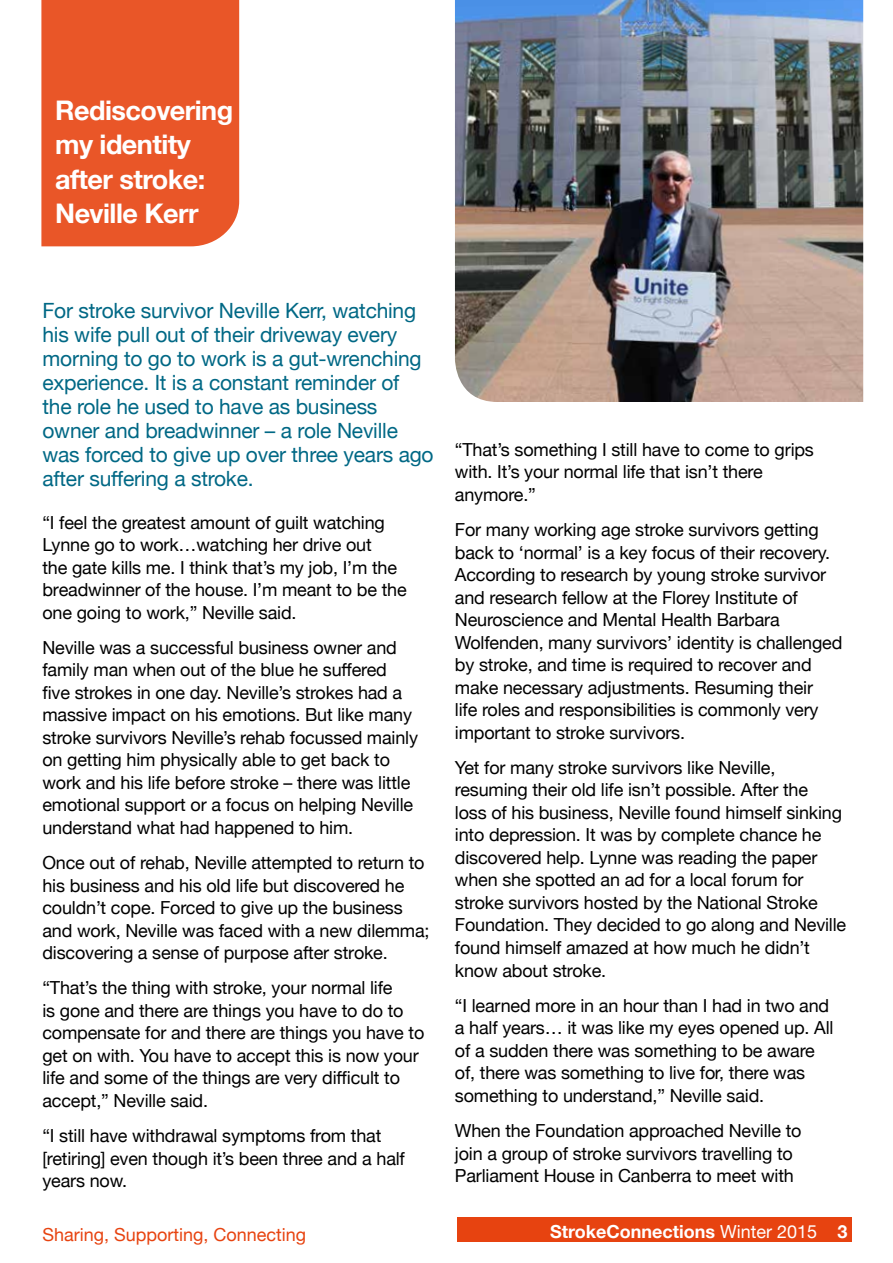
<style>
.page{position:relative;width:893px;height:1263px;background:#fff}
.page>*{position:absolute;margin:0;border:0;box-sizing:border-box;transform-origin:0 0}
.t1{font:700 27px/34.5px "Helvetica Neue";letter-spacing:-.02em;color:#fff}
.t2{font:21px/24px "Helvetica Neue";letter-spacing:-.01em;color:#006885}
.t3{font:18px/22.5px "Helvetica Neue";letter-spacing:-.01em;color:#000}
.t4{font:18px "Helvetica Neue";color:#e74310}
.t5{font:700 18px "Helvetica Neue";color:#fff}
.s1{font-weight:400}
</style>
<div class="page">
<div style="left:457px;top:1217px;width:395px;height:24px;background:#e74310"></div>
<img style="left:455px;top:0;width:408px;height:402px">
<div style="left:41px;top:0;width:198px;height:246px;background:#e95628"></div>
<h1 class="t1" style="left:55px;top:94px;width:179px">Rediscovering my identity after stroke:<br>Neville Kerr</h1>
<p class="t2" style="left:42px;top:299px;width:393px">For stroke survivor Neville Kerr, watching his wife pull out of their driveway every morning to go to work is a gut-wrenching experience. It is a constant reminder of the role he used to have as business owner and breadwinner – a role Neville was forced to give up over three years ago after suffering a stroke.</p>
<p class="t3" style="left:42px;top:512px;width:366px">“I feel the greatest amount of guilt watching Lynne go to work…watching her drive out<br>the gate kills me. I think that’s my job, I’m the breadwinner of the house. I’m meant to be the one going to work,” Neville said.</p>
<p class="t3" style="left:42px;top:637px;width:377px">Neville was a successful business owner and family man when out of the blue he suffered five strokes in one day. Neville’s strokes had a massive impact on his emotions. But like many stroke survivors Neville’s rehab focussed mainly on getting him physically able to get back to work and his life before stroke – there was little emotional support or a focus on helping Neville understand what had happened to him.</p>
<p class="t3" style="left:42px;top:852px;width:389px">Once out of rehab, Neville attempted to return to his business and his old life but discovered he couldn’t cope. Forced to give up the business and work, Neville was faced with a new dilemma; discovering a sense of purpose after stroke.</p>
<p class="t3" style="left:42px;top:978px;width:383px">“That’s the thing with stroke, your normal life<br>is gone and there are things you have to do to compensate for and there are things you have to get on with. You have to accept this is now your life and some of the things are very difficult to accept,” Neville said.</p>
<p class="t3" style="left:42px;top:1125px;width:364px">“I still have withdrawal symptoms from that [retiring] even though it’s been three and a half years now.</p>
<p class="t4" style="left:43px;top:1221px;width:265px">Sharing, Supporting, Connecting</p>
<p class="t3" style="left:455px;top:439px;width:360px">“That’s something I still have to come to grips with. It’s your normal life that isn’t there anymore.”</p>
<p class="t3" style="left:455px;top:520px;width:389px">For many working age stroke survivors getting back to ‘normal’ is a key focus of their recovery.<br>According to research by young stroke survivor and research fellow at the Florey Institute of Neuroscience and Mental Health Barbara Wolfenden, many survivors’ identity is challenged by stroke, and time is required to recover and make necessary adjustments. Resuming their<br>life roles and responsibilities is commonly very important to stroke survivors.</p>
<p class="t3" style="left:455px;top:757px;width:393px">Yet for many stroke survivors like Neville, resuming their old life isn’t possible. After the<br>loss of his business, Neville found himself sinking into depression. It was by complete chance he discovered help. Lynne was reading the paper when she spotted an ad for a local forum for stroke survivors hosted by the National Stroke Foundation. They decided to go along and Neville found himself amazed at how much he didn’t know about stroke.</p>
<p class="t3" style="left:455px;top:995px;width:380px">“I learned more in an hour than I had in two and a half years… it was like my eyes opened up. All of a sudden there was something to be aware of, there was something to live for, there was something to understand,” Neville said.</p>
<p class="t3" style="left:455px;top:1120px;width:348px">When the Foundation approached Neville to join a group of stroke survivors travelling to<br>Parliament House in Canberra to meet with</p>
<p class="t5" style="left:550px;top:1217px;width:299px">StrokeConnections <span class="s1">Winter 2015</span> 3</p>
</div>
